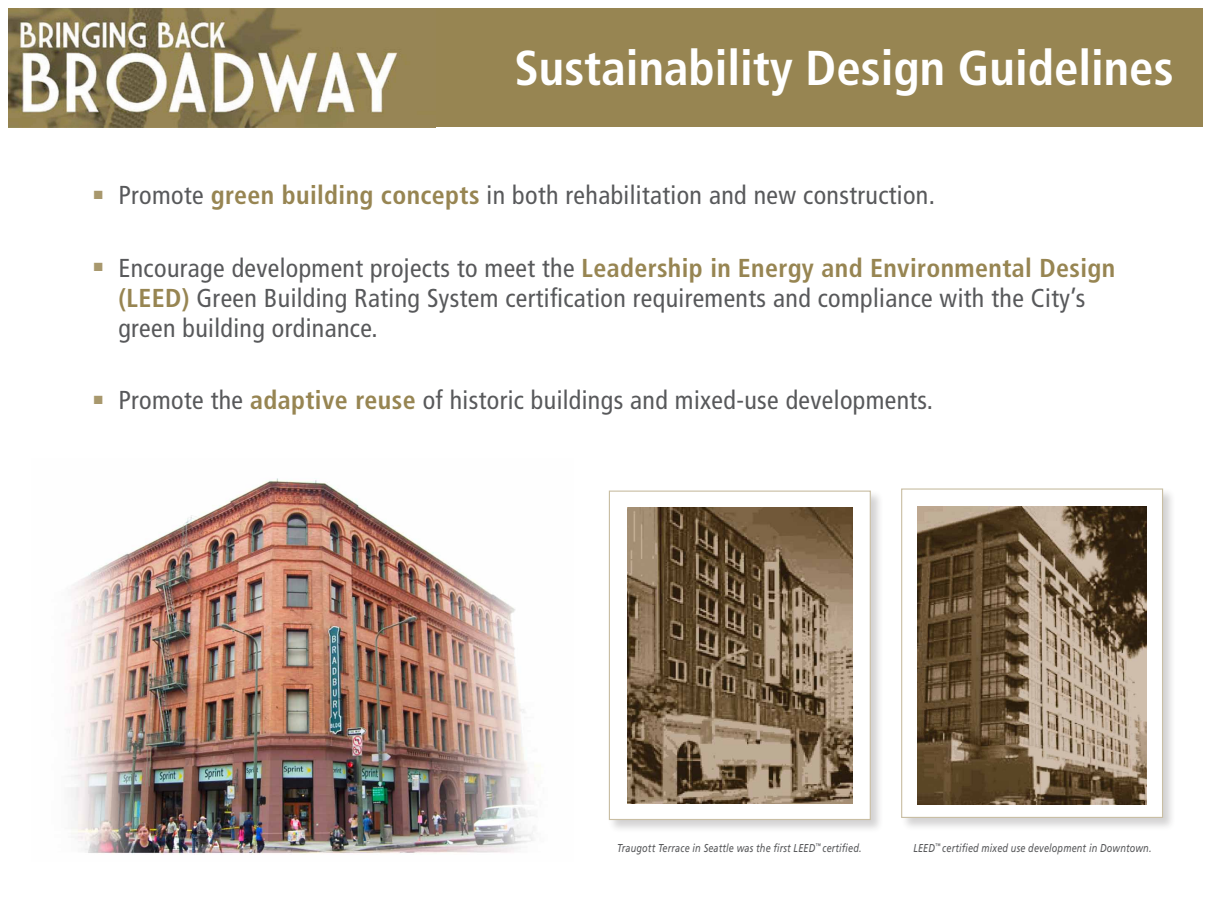
<style>
.page{position:relative;width:1210px;height:908px;background:#fff}
.page>*{position:absolute;margin:0;border:0;box-sizing:border-box;transform-origin:0 0}
.t1{font:700 condensed 48.93px "Frutiger";color:#fff}
.t2{font:condensed 25.9px/30.1px "Frutiger";letter-spacing:.015em;color:#58595b}
.t3{font:italic 11.45px "Frutiger";letter-spacing:.015em;color:#58595b;scale:.8 1}
.s1{font-weight:700;color:#978552}
</style>
<div class="page">
<div style="left:8px;top:9px;width:1194px;height:118px;background:#978552"></div>
<img style="left:8px;top:9px;width:390px;height:118px">
<img style="left:69px;top:478px;width:472px;height:376px">
<div style="left:900px;top:487px;width:276px;height:343px;background:#231f20;opacity:.2"></div>
<div style="left:901px;top:488px;width:262px;height:329px;background:#fff;border:1px solid #c9bea3"></div>
<img style="left:917px;top:506px;width:229px;height:297px">
<div style="left:607px;top:489px;width:276px;height:343px;background:#231f20;opacity:.2"></div>
<div style="left:609px;top:490px;width:262px;height:329px;background:#fff;border:1px solid #c9bea3"></div>
<img style="left:627px;top:508px;width:225px;height:295px">
<h1 class="t1" style="left:514px;top:39px;width:660px">Sustainability Design Guidelines</h1>
<p class="t2" style="left:94px;top:180px;width:842px"><sup>■</sup> Promote <span class="s1">green building concepts</span> in both rehabilitation and new construction.</p>
<p class="t2" style="left:118px;top:252px;width:998px;text-indent:-24px"><sup>■</sup> Encourage development projects to meet the <span class="s1">Leadership in Energy and Environmental Design (LEED)</span> Green Building Rating System certification requirements and compliance with the City’s green building ordinance.</p>
<p class="t2" style="left:94px;top:385px;width:840px"><sup>■</sup> Promote the <span class="s1">adaptive reuse</span> of historic buildings and mixed-use developments.</p>
<p class="t3" style="left:617px;top:841px;width:307px">Traugott Terrace in Seattle was the first LEED<sup>™</sup> certified.</p>
<p class="t3" style="left:913px;top:841px;width:299px">LEED<sup>™</sup> certified mixed use development in Downtown.</p>
</div>
